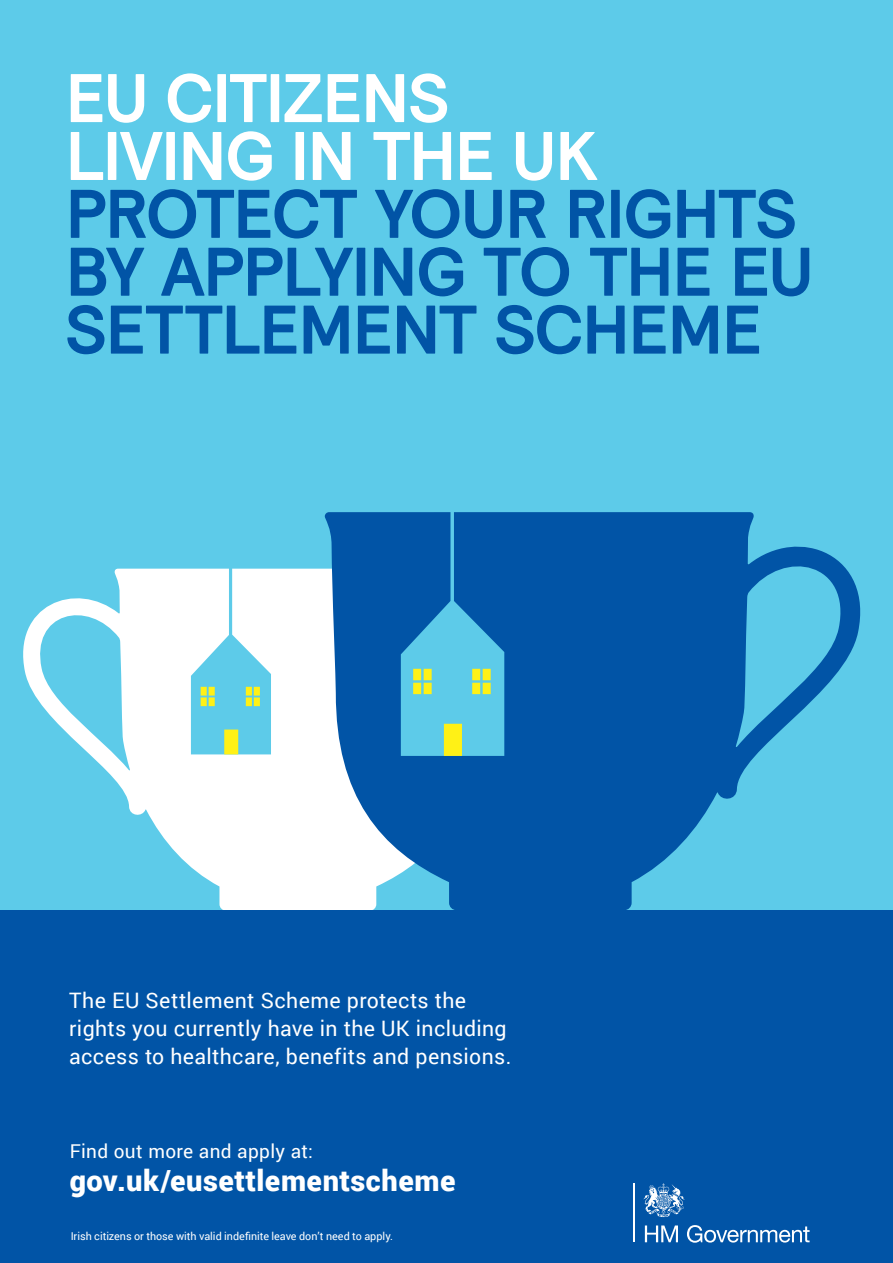
<style>
.page{position:relative;width:893px;height:1263px;background:#5dcbe9}
.page>*{position:absolute;margin:0;border:0;box-sizing:border-box;transform-origin:0 0}
.t1{font:700 68.55px/57.9px "Relative";letter-spacing:-.015em;color:#0154a6}
.t2{font:700 68.55px/57.9px "Relative";letter-spacing:-.01em;color:#fff}
.t3{font:900 29.1px "Roboto";letter-spacing:.015em;color:#fff}
.t4{font:21.3px/28px "Roboto";letter-spacing:.02em;color:#fff}
.t5{font:19.05px "Roboto";letter-spacing:.02em;color:#fff}
.t6{font:10.8px "Roboto";color:#fff}
</style>
<div class="page">
<svg style="left:23px;top:569px;width:302px;height:341px;fill:#fff"></svg>
<svg style="left:191px;top:568px;width:80px;height:186px"></svg>
<div style="left:0;top:910px;width:893px;height:353px;background:#0154a6"></div>
<svg style="left:325px;top:512px;width:536px;height:398px;fill:#0154a6"></svg>
<svg style="left:401px;top:512px;width:103px;height:244px"></svg>
<hr style="left:633px;top:1183px;width:2px;height:59px;background:#fff">
<svg style="left:645px;top:1225px;width:33px;height:17px"></svg>
<svg style="left:687px;top:1225px;width:123px;height:18px"></svg>
<svg style="left:643px;top:1183px;width:42px;height:34px"></svg>
<h1 class="t2" style="left:66px;top:68px;width:533px">EU CITIZENS<br>LIVING IN THE UK</h1>
<h1 class="t1" style="left:66px;top:184px;width:749px">PROTECT YOUR RIGHTS<br>BY APPLYING TO THE EU<br>SETTLEMENT SCHEME</h1>
<p class="t4" style="left:69px;top:986px;width:444px">The EU Settlement Scheme protects the rights you currently have in the UK including access to healthcare, benefits and pensions.</p>
<p class="t5" style="left:70px;top:1138px;width:245px">Find out more and apply at:</p>
<h2 class="t3" style="left:70px;top:1159px;width:387px">gov.uk/eusettlementscheme</h2>
<p class="t6" style="left:71px;top:1228px;width:324px">Irish citizens or those with valid indefinite leave don’t need to apply.</p>
</div>
